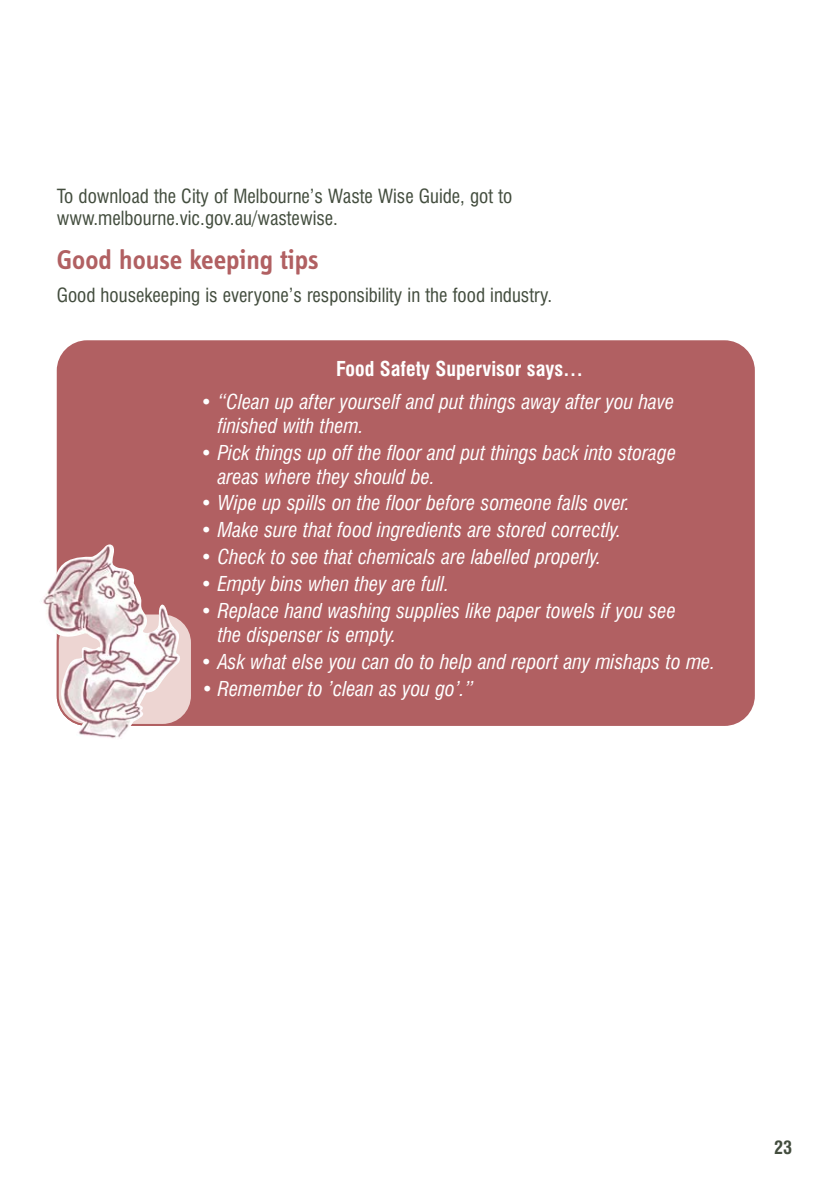
<style>
.page{position:relative;width:840px;height:1191px;background:#fff}
.page>*{position:absolute;margin:0;border:0;box-sizing:border-box;transform-origin:0 0}
.t1{font:600 28px "Info Disp";color:#b16062}
.t2{font:italic condensed 20px/24px "Swiss 721 BT";color:#fff}
.t3{font:700 condensed 20px "Swiss 721 BT";color:#fff}
.t4{font:condensed 19px/22.8px "Swiss 721 BT";color:#434d3e}
.t5{font:700 condensed 18px "Swiss 721 BT";color:#434d3e}
</style>
<div class="page">
<div style="left:57px;top:340px;width:697px;height:386px;background:#b16062"></div>
<svg style="left:180px;top:612px;width:13px;height:114px"></svg>
<img style="left:43px;top:544px;width:137px;height:194px">
<p class="t4" style="left:57px;top:187px;width:456px">To download the City of Melbourne’s Waste Wise Guide, got to www.melbourne.vic.gov.au/wastewise.</p>
<h1 class="t1" style="left:57px;top:249px;width:263px">Good house keeping tips</h1>
<p class="t4" style="left:57px;top:286px;width:496px">Good housekeeping is everyone’s responsibility in the food industry.</p>
<p class="t3" style="left:336px;top:362px;width:248px">Food Safety Supervisor says…</p>
<p class="t2" style="left:217px;top:391px;width:458px;text-indent:-17px">• “Clean up after yourself and put things away after you have finished with them.</p>
<p class="t2" style="left:217px;top:441px;width:460px;text-indent:-17px">• Pick things up off the floor and put things back into storage areas where they should be.</p>
<p class="t2" style="left:200px;top:492px;width:430px">• Wipe up spills on the floor before someone falls over.</p>
<p class="t2" style="left:200px;top:519px;width:422px">• Make sure that food ingredients are stored correctly.</p>
<p class="t2" style="left:200px;top:546px;width:402px">• Check to see that chemicals are labelled properly.</p>
<p class="t2" style="left:200px;top:573px;width:250px">• Empty bins when they are full.</p>
<p class="t2" style="left:217px;top:600px;width:459px;text-indent:-17px">• Replace hand washing supplies like paper towels if you see the dispenser is empty.</p>
<p class="t2" style="left:200px;top:650px;width:516px">• Ask what else you can do to help and report any mishaps to me.</p>
<p class="t2" style="left:201px;top:677px;width:274px">• Remember to ’clean as you go’.”</p>
<p class="t5" style="left:773px;top:1140px;width:19px">23</p>
</div>
